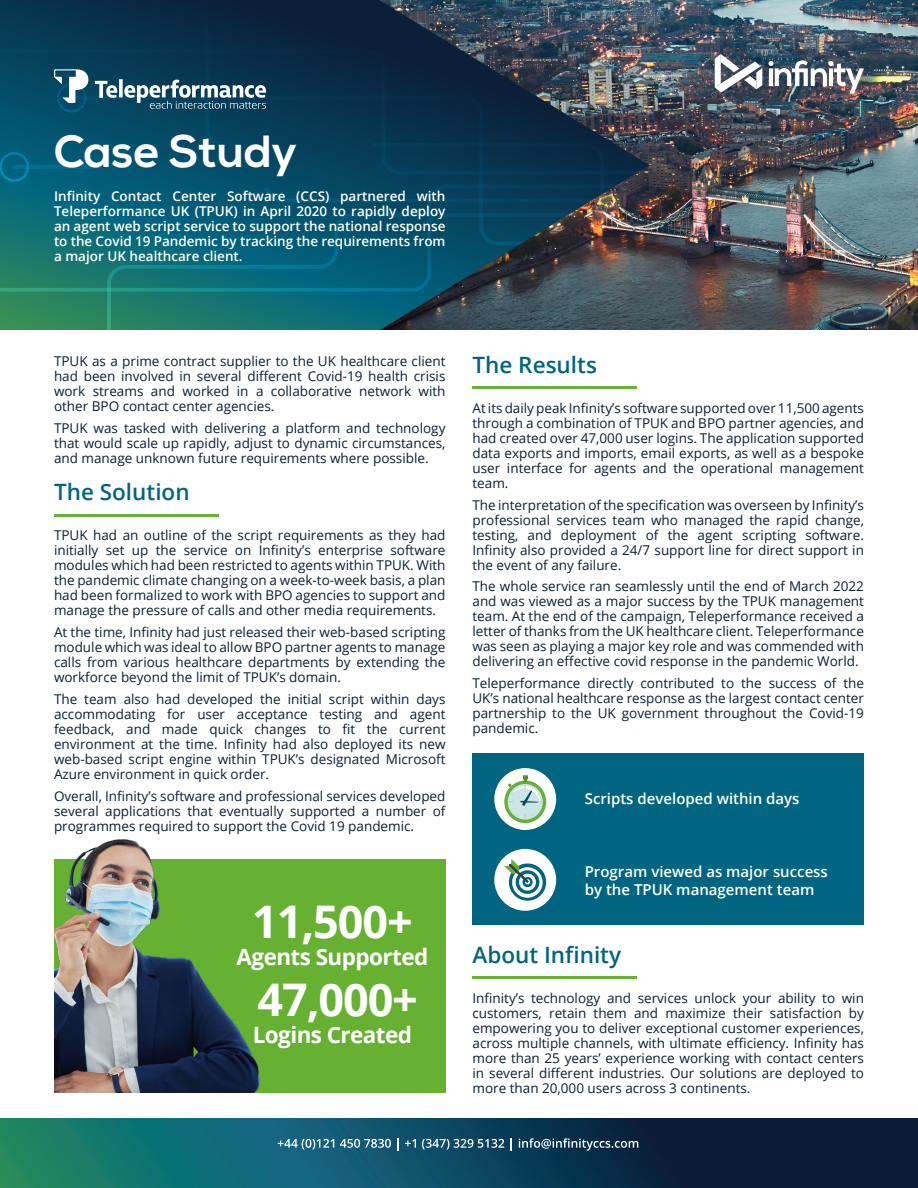
<style>
.page{position:relative;width:918px;height:1188px;background:#fff}
.page>*{position:absolute;margin:0;border:0;box-sizing:border-box;transform-origin:0 0}
.t1{font:700 45px "Open Sans";letter-spacing:-.025em;color:#fff}
.t2{font:700 45px "Nexa";color:#fff}
.Paragraph_Style_4{font:600 22.5px "Open Sans";color:#006581}
.t3{font:700 22.5px "Open Sans";letter-spacing:-.025em;color:#fff}
.Paragraph_Style_5{font:600 15px/18px "Open Sans";color:#fff}
.Paragraph_Style_5-2{font:13.5px/15px "Open Sans";color:#0b1e38;text-align:justify}
.Paragraph_Style_5-3{font:600 13.5px/15px "Open Sans";color:#fff;text-align:justify}
</style>
<div class="page">
<img style="left:660px;top:0;width:258px;height:330px">
<svg style="left:0;top:49px;width:107px;height:125px;background:#034d68"></svg>
<svg style="left:107px;top:0;width:553px;height:96px;background:#22394e"></svg>
<svg style="left:70px;top:96px;width:590px;height:69px;background:#103c55"></svg>
<svg style="left:0;top:184px;width:660px;height:108px;background:#135c69"></svg>
<svg style="left:26px;top:213px;width:634px;height:117px;background:#1c5f68"></svg>
<svg style="left:12px;top:165px;width:648px;height:37px;background:#084a64"></svg>
<div style="left:57px;top:83px;width:30px;height:30px;border:2px solid #fff;border-radius:50%"></div>
<div style="left:0;top:152px;width:29px;height:30px;border:2px solid #fff;border-radius:50%"></div>
<svg style="left:95px;top:79px;width:171px;height:30px"></svg>
<svg style="left:54px;top:69px;width:34px;height:34px"></svg>
<svg style="left:769px;top:60px;width:95px;height:33px"></svg>
<svg style="left:715px;top:54px;width:47px;height:39px"></svg>
<svg style="left:0;top:1118px;width:918px;height:70px;background:#0f4858"></svg>
<svg style="left:278px;top:1139px;width:56px;height:11px"></svg>
<svg style="left:340px;top:1139px;width:51px;height:9px"></svg>
<svg style="left:397px;top:1138px;width:1px;height:13px"></svg>
<svg style="left:405px;top:1139px;width:11px;height:9px"></svg>
<svg style="left:422px;top:1139px;width:82px;height:11px"></svg>
<svg style="left:511px;top:1138px;width:1px;height:13px"></svg>
<svg style="left:519px;top:1138px;width:119px;height:13px;background:#405e72"></svg>
<hr style="left:54px;top:514px;width:165px;height:2px;background:#66b131">
<hr style="left:472px;top:386px;width:165px;height:3px;background:#66b131">
<hr style="left:472px;top:976px;width:165px;height:3px;background:#66b131">
<div style="left:54px;top:860px;width:392px;height:233px;background:#66b131"></div>
<img style="left:54px;top:839px;width:278px;height:254px">
<div style="left:472px;top:753px;width:392px;height:172px;background:#006581"></div>
<div style="left:494px;top:768px;width:62px;height:62px;background:#fff;border-radius:50%"></div>
<svg style="left:504px;top:781px;width:42px;height:42px"></svg>
<svg style="left:508px;top:784px;width:35px;height:36px"></svg>
<svg style="left:508px;top:775px;width:34px;height:44px"></svg>
<div style="left:494px;top:849px;width:62px;height:62px;background:#fff;border-radius:50%"></div>
<svg style="left:504px;top:859px;width:45px;height:44px"></svg>
<p class="t2" style="left:54px;top:125px;width:245px">Case Study</p>
<p class="Paragraph_Style_5-3" style="left:54px;top:188px;width:393px">Infinity Contact Center Software (CCS) partnered with Teleperformance UK (TPUK) in April 2020 to rapidly deploy an agent web script service to support the national response to the Covid 19 Pandemic by tracking the requirements from a major UK healthcare client.</p>
<p class="Paragraph_Style_5-2" style="left:54px;top:353px;width:393px">TPUK as a prime contract supplier to the UK healthcare client had been involved in several different Covid-19 health crisis work streams and worked in a collaborative network with other BPO contact center agencies.</p>
<p class="Paragraph_Style_5-2" style="left:54px;top:420px;width:393px">TPUK was tasked with delivering a platform and technology that would scale up rapidly, adjust to dynamic circumstances, and manage unknown future requirements where possible.</p>
<p class="Paragraph_Style_4" style="left:54px;top:477px;width:137px">The Solution</p>
<p class="Paragraph_Style_5-2" style="left:54px;top:528px;width:393px">TPUK had an outline of the script requirements as they had initially set up the service on Infinity’s enterprise software modules which had been restricted to agents within TPUK. With the pandemic climate changing on a week-to-week basis, a plan had been formalized to work with BPO agencies to support and manage the pressure of calls and other media requirements.</p>
<p class="Paragraph_Style_5-2" style="left:54px;top:624px;width:393px">At the time, Infinity had just released their web-based scripting module which was ideal to allow BPO partner agents to manage calls from various healthcare departments by extending the workforce beyond the limit of TPUK’s domain.</p>
<p class="Paragraph_Style_5-2" style="left:54px;top:691px;width:393px">The team also had developed the initial script within days accommodating for user acceptance testing and agent feedback, and made quick changes to fit the current environment at the time. Infinity had also deployed its new web-based script engine within TPUK’s designated Microsoft Azure environment in quick order.</p>
<p class="Paragraph_Style_5-2" style="left:54px;top:788px;width:393px">Overall, Infinity’s software and professional services developed several applications that eventually supported a number of programmes required to support the Covid 19 pandemic.</p>
<p class="t1" style="left:252px;top:890px;width:162px">11,500+</p>
<p class="t3" style="left:237px;top:941px;width:193px">Agents Supported</p>
<p class="t1" style="left:258px;top:968px;width:162px">47,000+</p>
<p class="t3" style="left:253px;top:1019px;width:161px">Logins Created</p>
<p class="Paragraph_Style_4" style="left:472px;top:349px;width:126px">The Results</p>
<p class="Paragraph_Style_5-2" style="left:472px;top:400px;width:393px">At its daily peak Infinity’s software supported over 11,500 agents through a combination of TPUK and BPO partner agencies, and had created over 47,000 user logins. The application supported data exports and imports, email exports, as well as a bespoke user interface for agents and the operational management team.</p>
<p class="Paragraph_Style_5-2" style="left:472px;top:497px;width:393px">The interpretation of the specification was overseen by Infinity’s professional services team who managed the rapid change, testing, and deployment of the agent scripting software.<br>Infinity also provided a 24/7 support line for direct support in the event of any failure.</p>
<p class="Paragraph_Style_5-2" style="left:472px;top:579px;width:393px">The whole service ran seamlessly until the end of March 2022 and was viewed as a major success by the TPUK management team. At the end of the campaign, Teleperformance received a letter of thanks from the UK healthcare client. Teleperformance was seen as playing a major key role and was commended with delivering an effective covid response in the pandemic World.</p>
<p class="Paragraph_Style_5-2" style="left:472px;top:675px;width:393px">Teleperformance directly contributed to the success of the UK’s national healthcare response as the largest contact center partnership to the UK government throughout the Covid-19 pandemic.</p>
<p class="Paragraph_Style_5" style="left:585px;top:789px;width:216px">Scripts developed within days</p>
<p class="Paragraph_Style_5" style="left:585px;top:862px;width:245px">Program viewed as major success by the TPUK management team</p>
<p class="Paragraph_Style_4" style="left:472px;top:939px;width:150px">About Infinity</p>
<p class="Paragraph_Style_5-2" style="left:472px;top:990px;width:393px">Infinity’s technology and services unlock your ability to win customers, retain them and maximize their satisfaction by empowering you to deliver exceptional customer experiences, across multiple channels, with ultimate efficiency. Infinity has more than 25 years’ experience working with contact centers in several different industries. Our solutions are deployed to more than 20,000 users across 3 continents.</p>
</div>
